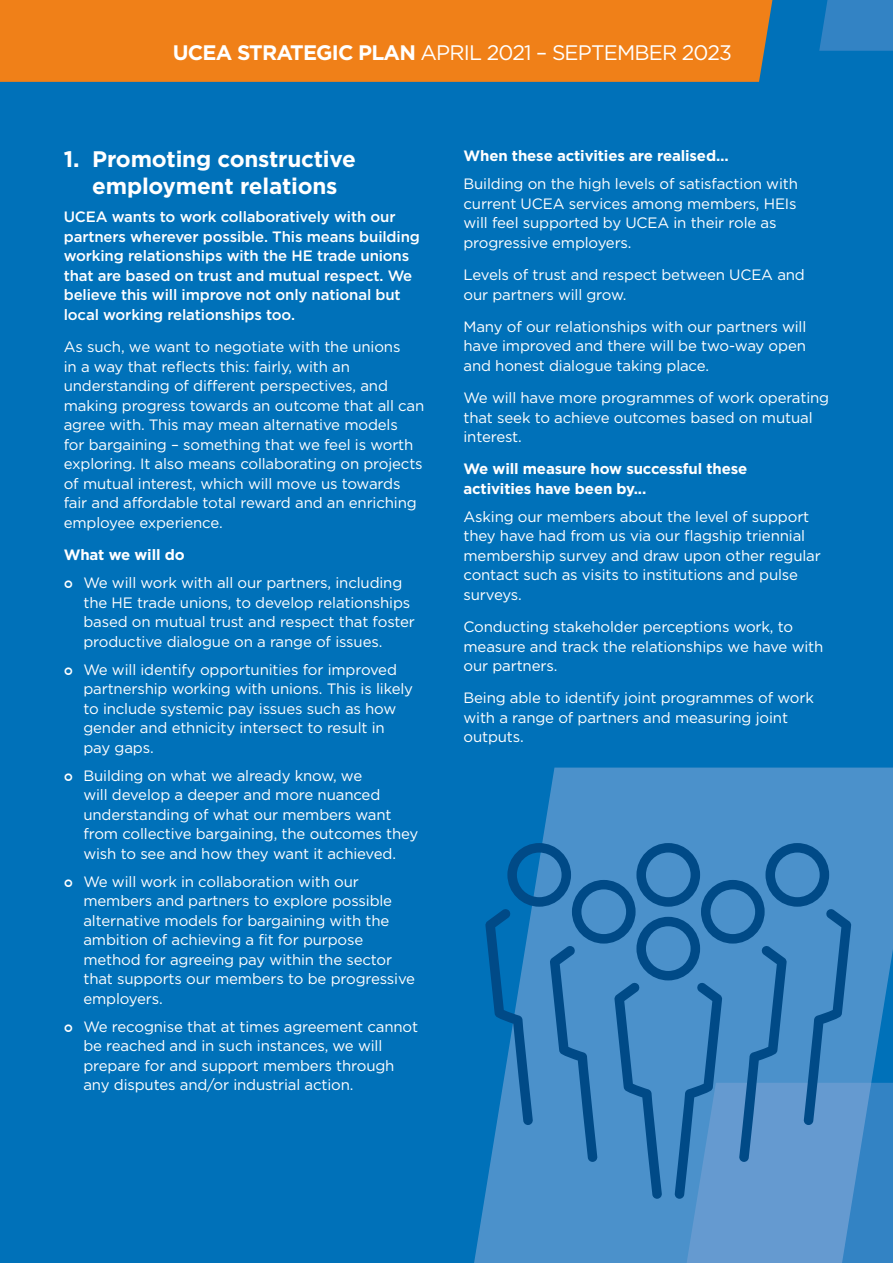
<style>
.page{position:relative;width:893px;height:1263px;background:#0071b9}
.page>*{position:absolute;margin:0;border:0;box-sizing:border-box;transform-origin:0 0}
.t1{font:700 22.5px/27px "Gotham";letter-spacing:-.01em;color:#fff;text-align:center}
.t2{font:21px "Gotham";letter-spacing:-.04em;color:#fff}
.t3{font:15px/19.5px "Gotham";letter-spacing:-.01em;color:#fff}
.t4{font:500 15px/19.5px "Gotham";letter-spacing:-.01em;color:#fff}
.t5{font:700 15px/19.5px "Gotham";letter-spacing:-.01em;color:#fff}
.s1{font-weight:700}
</style>
<div class="page">
<div style="left:0;top:0;width:772px;height:82px;background:#f08018"></div>
<svg style="left:819px;top:0;width:74px;height:51px;background:#2f81c3"></svg>
<svg style="left:474px;top:767px;width:419px;height:496px;fill:#4b91cb"></svg>
<svg style="left:485px;top:843px;width:408px;height:420px;background:#3f86c1"></svg>
<p class="t2" style="left:173px;top:40px;width:561px"><span class="s1">UCEA STRATEGIC PLAN</span> APRIL 2021 – SEPTEMBER 2023</p>
<p class="t1" style="left:64px;top:145px;width:294px">1. Promoting constructive employment relations</p>
<p class="t4" style="left:64px;top:207px;width:358px">UCEA wants to work collaboratively with our partners wherever possible. This means building working relationships with the HE trade unions that are based on trust and mutual respect. We believe this will improve not only national but local working relationships too.</p>
<p class="t3" style="left:64px;top:337px;width:362px">As such, we want to negotiate with the unions<br>in a way that reflects this: fairly, with an understanding of different perspectives, and making progress towards an outcome that all can agree with. This may mean alternative models<br>for bargaining – something that we feel is worth exploring. It also means collaborating on projects of mutual interest, which will move us towards fair and affordable total reward and an enriching employee experience.</p>
<p class="t5" style="left:64px;top:545px;width:122px">What we will do</p>
<p class="t3" style="left:83px;top:573px;width:333px">We will work with all our partners, including the HE trade unions, to develop relationships based on mutual trust and respect that foster productive dialogue on a range of issues.</p>
<p class="t3" style="left:83px;top:659px;width:331px">We will identify opportunities for improved partnership working with unions. This is likely to include systemic pay issues such as how gender and ethnicity intersect to result in pay gaps.</p>
<p class="t3" style="left:83px;top:765px;width:337px">Building on what we already know, we<br>will develop a deeper and more nuanced understanding of what our members want from collective bargaining, the outcomes they wish to see and how they want it achieved.</p>
<p class="t3" style="left:83px;top:871px;width:333px">We will work in collaboration with our members and partners to explore possible alternative models for bargaining with the ambition of achieving a fit for purpose method for agreeing pay within the sector that supports our members to be progressive employers.</p>
<p class="t3" style="left:83px;top:1016px;width:336px">We recognise that at times agreement cannot be reached and in such instances, we will prepare for and support members through any disputes and/or industrial action.</p>
<p class="t5" style="left:463px;top:146px;width:267px">When these activities are realised…</p>
<p class="t3" style="left:463px;top:174px;width:336px">Building on the high levels of satisfaction with current UCEA services among members, HEIs will feel supported by UCEA in their role as progressive employers.</p>
<p class="t3" style="left:463px;top:265px;width:343px">Levels of trust and respect between UCEA and our partners will grow.</p>
<p class="t3" style="left:463px;top:317px;width:344px;text-align:justify">Many of our relationships with our partners will have improved and there will be two-way open and honest dialogue taking place.</p>
<p class="t3" style="left:463px;top:388px;width:367px">We will have more programmes of work operating that seek to achieve outcomes based on mutual interest.</p>
<p class="t5" style="left:463px;top:459px;width:285px">We will measure how successful these activities have been by...</p>
<p class="t3" style="left:463px;top:507px;width:359px">Asking our members about the level of support they have had from us via our flagship triennial membership survey and draw upon other regular contact such as visits to institutions and pulse surveys.</p>
<p class="t3" style="left:463px;top:617px;width:361px">Conducting stakeholder perceptions work, to measure and track the relationships we have with our partners.</p>
<p class="t3" style="left:463px;top:688px;width:352px">Being able to identify joint programmes of work with a range of partners and measuring joint outputs.</p>
</div>
